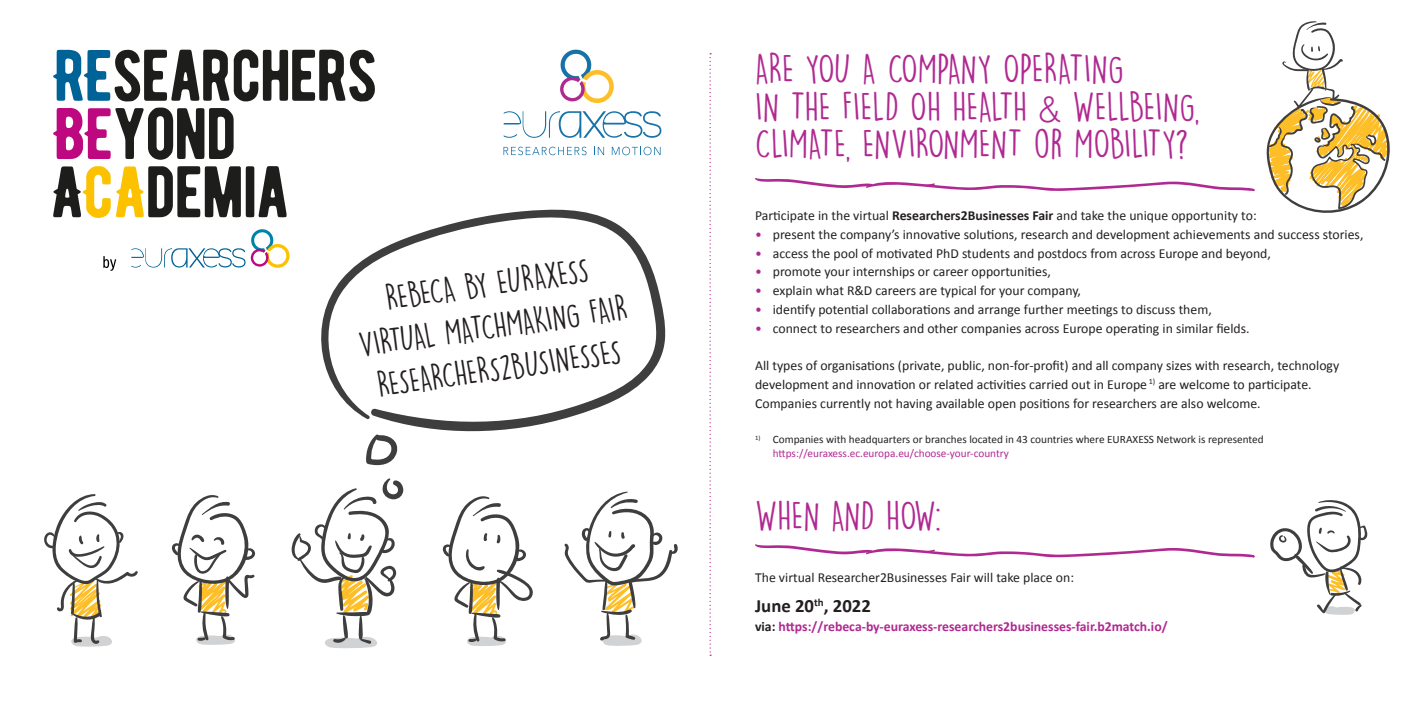
<style>
.page{position:relative;width:1418px;height:709px;background:#fff}
.page>*{position:absolute;margin:0;border:0;box-sizing:border-box;transform-origin:0 0}
.t1{font:37.5px/37.5px "DK Lemon Yellow Sun";color:#b02991}
.t2{font:32.38px/42.5px "DK Lemon Yellow Sun";color:#231f20;text-align:center}
.t3{font:700 18.75px "Calibri";color:#231f20}
.t4{font:13.75px/18.8px "Calibri";color:#231f20}
.t5{font:700 13.75px "Calibri";color:#b02991}
.t6{font:11.25px/13.8px "Calibri";color:#231f20}
.s1{font-family:"Accius TEE";font-weight:300}
.s2{font-weight:700}
.s3{color:#b02991}
.s4{color:#231f20}
</style>
<div class="page">
<svg style="left:53px;top:50px;width:322px;height:110px"></svg>
<svg style="left:53px;top:166px;width:234px;height:52px"></svg>
<svg style="left:131px;top:229px;width:159px;height:39px"></svg>
<svg style="left:103px;top:256px;width:13px;height:15px"></svg>
<svg style="left:503px;top:147px;width:83px;height:8px"></svg>
<svg style="left:594px;top:147px;width:10px;height:8px"></svg>
<svg style="left:612px;top:147px;width:48px;height:8px"></svg>
<svg style="left:503px;top:111px;width:158px;height:27px"></svg>
<svg style="left:560px;top:49px;width:54px;height:54px"></svg>
<svg style="left:321px;top:209px;width:345px;height:223px"></svg>
<svg style="left:366px;top:434px;width:32px;height:32px"></svg>
<svg style="left:709px;top:53px;width:2px;height:603px"></svg>
<svg style="left:291px;top:478px;width:113px;height:171px"></svg>
<svg style="left:442px;top:496px;width:91px;height:150px"></svg>
<svg style="left:564px;top:491px;width:114px;height:155px"></svg>
<svg style="left:44px;top:494px;width:211px;height:153px"></svg>
<svg style="left:755px;top:544px;width:499px;height:13px"></svg>
<svg style="left:755px;top:21px;width:635px;height:192px"></svg>
<svg style="left:1270px;top:500px;width:98px;height:115px"></svg>
<h2 class="t2" style="left:350px;top:281px;width:273px;rotate:-8deg">REBECA BY EURAXESS<br>VIRTUAL MATCHMAKING FAIR<br>RESEARCHERS2BUSINESSES</h2>
<h1 class="t1" style="left:755px;top:50px;width:447px">ARE YOU A COMPANY OPERATING<br>IN THE FIELD OH HEALTH <span class="s1">&amp;</span> WELLBEING,<br>CLIMATE, ENVIRONMENT or MOBILITY?</h1>
<p class="t4" style="left:755px;top:205px;width:503px">Participate in the virtual <span class="s2">Researchers2Businesses Fair</span> and take the unique opportunity to:</p>
<p class="t4" style="left:755px;top:224px;width:610px"><span class="s3">•</span> present the company’s innovative solutions, research and development achievements and success stories,</p>
<p class="t4" style="left:755px;top:243px;width:517px"><span class="s3">•</span> access the pool of motivated PhD students and postdocs from across Europe and beyond,</p>
<p class="t4" style="left:755px;top:262px;width:297px"><span class="s3">•</span> promote your internships or career opportunities,</p>
<p class="t4" style="left:755px;top:280px;width:327px"><span class="s3">•</span> explain what R&amp;D careers are typical for your company,</p>
<p class="t4" style="left:755px;top:299px;width:458px"><span class="s3">•</span> identify potential collaborations and arrange further meetings to discuss them,</p>
<p class="t4" style="left:755px;top:318px;width:496px"><span class="s3">•</span> connect to researchers and other companies across Europe operating in similar fields.</p>
<p class="t4" style="left:755px;top:355px;width:585px">All types of organisations (private, public, non‑for‑profit) and all company sizes with research, technology development and innovation or related activities carried out in Europe <sup>1)</sup> are welcome to participate.<br>Companies currently not having available open positions for researchers are also welcome.</p>
<p class="t6" style="left:772px;top:432px;width:492px;text-indent:-18px"><sup>1)</sup> Companies with headquarters or branches located in 43 countries where EURAXESS Network is represented <span class="s3">https://euraxess.ec.europa.eu/choose-your-country</span></p>
<h1 class="t1" style="left:755px;top:496px;width:188px">WHEN AND HOW:</h1>
<p class="t4" style="left:755px;top:568px;width:320px">The virtual Researcher2Businesses Fair will take place on:</p>
<h3 class="t3" style="left:755px;top:594px;width:117px">June 20<sup>th</sup>, 2022</h3>
<p class="t5" style="left:755px;top:617px;width:414px"><span class="s4">via:</span> https://rebeca-by-euraxess-researchers2businesses-fair.b2match.io/</p>
</div>
